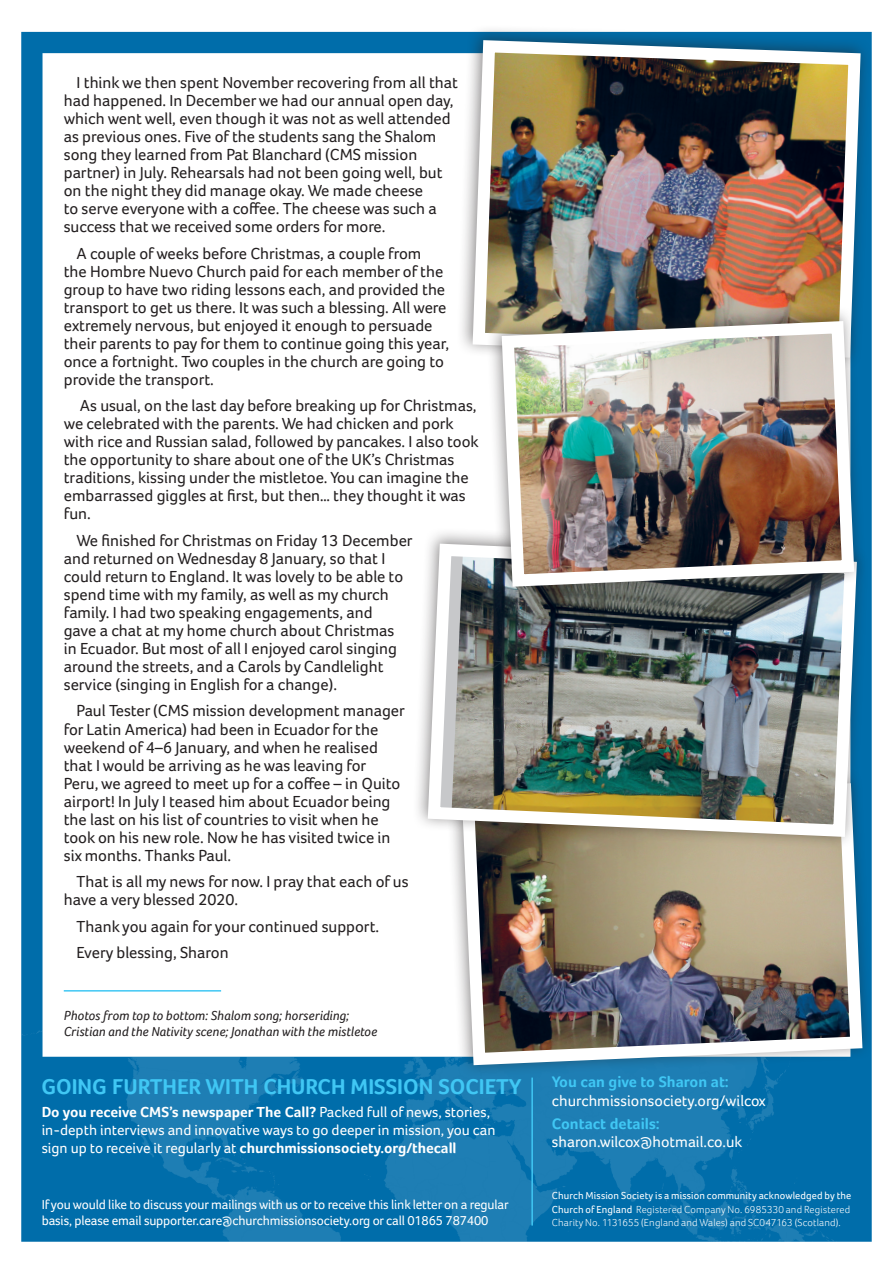
<style>
.page{position:relative;width:893px;height:1263px;background:#fff}
.page>*{position:absolute;margin:0;border:0;box-sizing:border-box;transform-origin:0 0}
.t1{font:700 22.2px "Foco";color:#40c7f4}
.t2{font:16.5px/18px "Foco";color:#231f20}
.t3{font:15.75px "Foco";color:#fff}
.t4{font:700 15.75px "Foco";color:#40c7f4}
.t5{font:15px/18px "Foco";color:#fff}
.t6{font:13.5px/16.5px "Foco";letter-spacing:-.01em;color:#fff}
.t7{font:italic 13.5px/16.2px "Foco";color:#231f20}
.t8{font:300 10.5px/13.2px "Foco";letter-spacing:.015em;color:#fff;text-align:justify}
.s1{font-weight:700}
.s2{font-weight:400}
</style>
<div class="page">
<svg style="left:21px;top:32px;width:851px;height:618px"></svg>
<img style="left:21px;top:650px;width:851px;height:592px">
<hr style="left:531px;top:1077px;width:2px;height:148px;background:#40c7f4">
<div style="left:446px;top:767px;width:428px;height:310px;background:#231f20;opacity:.52"></div>
<img style="left:456px;top:777px;width:413px;height:294px">
<div style="left:412px;top:528px;width:456px;height:320px;background:#231f20;opacity:.52"></div>
<img style="left:422px;top:537px;width:441px;height:306px">
<div style="left:457px;top:24px;width:415px;height:345px;background:#231f20;opacity:.52"></div>
<img style="left:466px;top:34px;width:401px;height:330px">
<hr style="left:64px;top:990px;width:157px;height:1px;background:#40c7f4">
<div style="left:486px;top:305px;width:380px;height:293px;background:#231f20;opacity:.52"></div>
<img style="left:495px;top:315px;width:365px;height:278px">
<p class="t2" style="left:64px;top:74px;width:396px;text-indent:13px">I think we then spent November recovering from all that had happened. In December we had our annual open day, which went well, even though it was not as well attended as previous ones. Five of the students sang the Shalom song they learned from Pat Blanchard (CMS mission partner) in July. Rehearsals had not been going well, but on the night they did manage okay. We made cheese<br>to serve everyone with a coffee. The cheese was such a success that we received some orders for more.</p>
<p class="t2" style="left:64px;top:244px;width:387px;text-indent:13px">A couple of weeks before Christmas, a couple from<br>the Hombre Nuevo Church paid for each member of the group to have two riding lessons each, and provided the transport to get us there. It was such a blessing. All were extremely nervous, but enjoyed it enough to persuade their parents to pay for them to continue going this year, once a fortnight. Two couples in the church are going to provide the transport.</p>
<p class="t2" style="left:64px;top:397px;width:416px;text-indent:16px">As usual, on the last day before breaking up for Christmas, we celebrated with the parents. We had chicken and pork with rice and Russian salad, followed by pancakes. I also took the opportunity to share about one of the UK’s Christmas traditions, kissing under the mistletoe. You can imagine the embarrassed giggles at first, but then… they thought it was fun.</p>
<p class="t2" style="left:64px;top:531px;width:350px;text-indent:13px">We finished for Christmas on Friday 13 December and returned on Wednesday 8 January, so that I could return to England. It was lovely to be able to spend time with my family, as well as my church family. I had two speaking engagements, and<br>gave a chat at my home church about Christmas<br>in Ecuador. But most of all I enjoyed carol singing around the streets, and a Carols by Candlelight service (singing in English for a change).</p>
<p class="t2" style="left:64px;top:702px;width:343px;text-indent:13px">Paul Tester (CMS mission development manager for Latin America) had been in Ecuador for the weekend of 4–6 January, and when he realised that I would be arriving as he was leaving for Peru, we agreed to meet up for a coffee – in Quito airport! In July I teased him about Ecuador being the last on his list of countries to visit when he took on his new role. Now he has visited twice in six months. Thanks Paul.</p>
<p class="t2" style="left:64px;top:872px;width:346px;text-indent:13px">That is all my news for now. I pray that each of us have a very blessed 2020.</p>
<p class="t2" style="left:77px;top:912px;width:304px;line-height:26.5px">Thank you again for your continued support.<br>Every blessing, Sharon</p>
<p class="t7" style="left:64px;top:1007px;width:315px">Photos from top to bottom: Shalom song; horseriding;<br>Cristian and the Nativity scene; Jonathan with the mistletoe</p>
<h1 class="t1" style="left:41px;top:1073px;width:482px">GOING FURTHER WITH CHURCH MISSION SOCIETY</h1>
<p class="t5" style="left:42px;top:1103px;width:455px"><span class="s1">Do you receive CMS’s newspaper The Call?</span> Packed full of news, stories, in-depth interviews and innovative ways to go deeper in mission, you can sign up to receive it regularly at <span class="s1">churchmissionsociety.org/thecall</span></p>
<p class="t6" style="left:42px;top:1196px;width:468px">If you would like to discuss your mailings with us or to receive this link letter on a regular basis, please email supporter.care@churchmissionsociety.org or call 01865 787400</p>
<p class="t4" style="left:552px;top:1072px;width:178px">You can give to Sharon at:</p>
<p class="t3" style="left:552px;top:1091px;width:215px">churchmissionsociety.org/wilcox</p>
<p class="t4" style="left:552px;top:1114px;width:109px">Contact details:</p>
<p class="t3" style="left:552px;top:1133px;width:192px">sharon.wilcox@hotmail.co.uk</p>
<p class="t8" style="left:552px;top:1189px;width:301px"><span class="s2">Church Mission Society is a mission community acknowledged by the Church of England</span> Registered Company No. 6985330 and Registered Charity No. 1131655 (England and Wales) and SC047163 (Scotland).</p>
</div>
